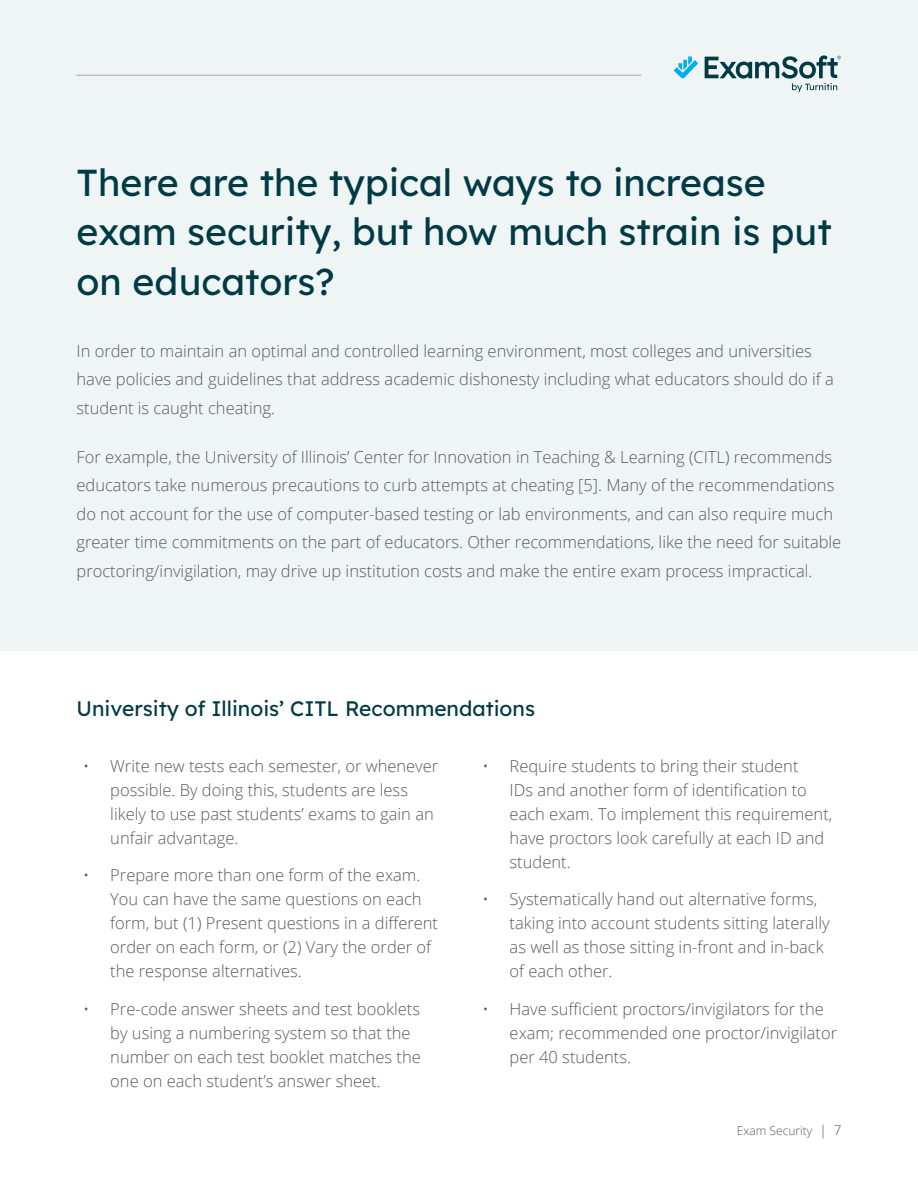
<style>
.page{position:relative;width:918px;height:1188px;background:#fff}
.page>*{position:absolute;margin:0;border:0;box-sizing:border-box;transform-origin:0 0}
.t1{font:37.5px/49.5px "Lexend Deca";color:#003b45}
.t2{font:21px "Lexend Deca";color:#003b45}
.t3{font:300 16.5px/24px "Open Sans";color:#58595b}
.t4{font:300 12px "Open Sans";color:#58595b}
.s1{font-size:13.5px}
</style>
<div class="page">
<div style="left:0;top:0;width:918px;height:651px;background:#eff4f4"></div>
<hr style="left:77px;top:75px;width:564px;height:1px;background:#bcbec0">
<svg style="left:705px;top:55px;width:136px;height:37px"></svg>
<svg style="left:674px;top:56px;width:24px;height:23px"></svg>
<h1 class="t1" style="left:77px;top:153px;width:757px">There are the typical ways to increase exam security, but how much strain is put on educators?</h1>
<p class="t3" style="left:77px;top:336px;width:759px;line-height:28.5px">In order to maintain an optimal and controlled learning environment, most colleges and universities have policies and guidelines that address academic dishonesty including what educators should do if a student is caught cheating.</p>
<p class="t3" style="left:77px;top:442px;width:766px;line-height:28.5px">For example, the University of Illinois’ Center for Innovation in Teaching &amp; Learning (CITL) recommends educators take numerous precautions to curb attempts at cheating [5]. Many of the recommendations do not account for the use of computer-based testing or lab environments, and can also require much greater time commitments on the part of educators. Other recommendations, like the need for suitable proctoring/invigilation, may drive up institution costs and make the entire exam process impractical.</p>
<p class="t2" style="left:77px;top:691px;width:460px">University of Illinois’ CITL Recommendations</p>
<p class="t3" style="left:110px;top:753px;width:330px;text-indent:-27px">• Write new tests each semester, or whenever possible. By doing this, students are less likely to use past students’ exams to gain an unfair advantage.</p>
<p class="t3" style="left:110px;top:863px;width:329px;text-indent:-27px">• Prepare more than one form of the exam.<br>You can have the same questions on each form, but (1) Present questions in a different order on each form, or (2) Vary the order of the response alternatives.</p>
<p class="t3" style="left:110px;top:996px;width:312px;text-indent:-27px">• Pre-code answer sheets and test booklets by using a numbering system so that the number on each test booklet matches the one on each student’s answer sheet.</p>
<p class="t3" style="left:510px;top:753px;width:324px;text-indent:-27px">• Require students to bring their student<br>IDs and another form of identification to each exam. To implement this requirement, have proctors look carefully at each ID and student.</p>
<p class="t3" style="left:510px;top:887px;width:322px;text-indent:-27px">• Systematically hand out alternative forms, taking into account students sitting laterally as well as those sitting in-front and in-back of each other.</p>
<p class="t3" style="left:510px;top:997px;width:329px;text-indent:-27px">• Have sufficient proctors/invigilators for the exam; recommended one proctor/invigilator per 40 students.</p>
<p class="t4" style="left:737px;top:1122px;width:106px">Exam Security <span class="s1">| 7</span></p>
</div>
